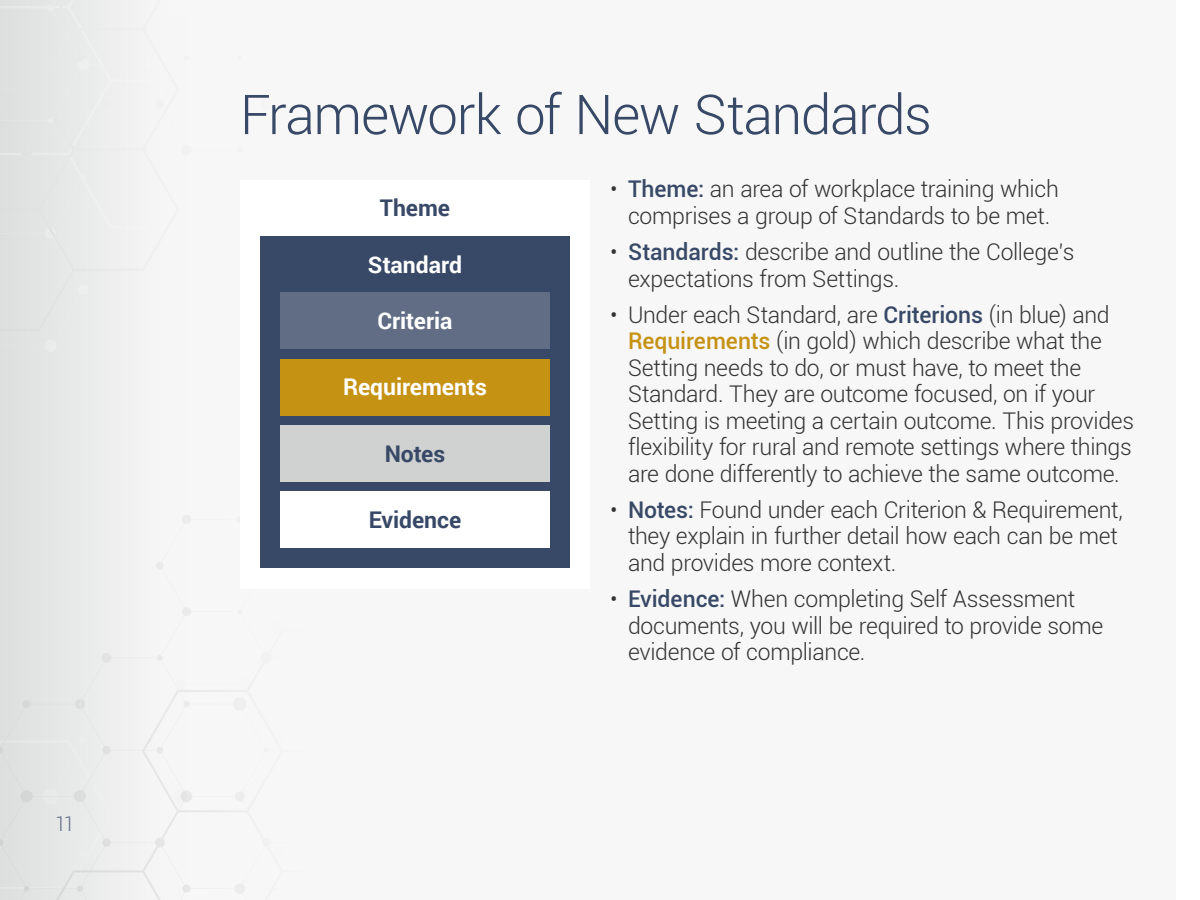
<style>
.page{position:relative;width:1200px;height:900px;background:#f7f7f7}
.page>*{position:absolute;margin:0;border:0;box-sizing:border-box;transform-origin:0 0}
.t1{font:300 55px "Roboto";letter-spacing:-.025em;color:#384967}
.t2{font:300 23px/26.4px "Roboto";letter-spacing:-.015em;color:#333}
.Body{font:700 23px "Roboto";letter-spacing:-.005em;color:#fff}
.Body-2{font:700 23px "Roboto";letter-spacing:-.005em;color:#384967}
.t3{font:300 20px "Roboto";color:#606d85}
.s1{font-weight:500;color:#384967}
.s2{font-weight:500;color:#c69214}
</style>
<div class="page">
<div style="left:0;top:352px;width:102px;height:115px;background:#e5e5e5"></div>
<svg style="left:0;top:0;width:134px;height:352px"></svg>
<svg style="left:0;top:467px;width:245px;height:433px"></svg>
<div style="left:1176px;top:0;width:24px;height:900px;background:#fff"></div>
<div style="left:240px;top:180px;width:350px;height:408px;background:#fff"></div>
<div style="left:260px;top:236px;width:310px;height:332px;background:#384967"></div>
<div style="left:280px;top:293px;width:270px;height:56px;background:#606d85"></div>
<div style="left:280px;top:359px;width:270px;height:56px;background:#c69214"></div>
<div style="left:280px;top:425px;width:270px;height:57px;background:#d0d1d1"></div>
<div style="left:280px;top:492px;width:270px;height:56px;background:#fff"></div>
<p class="t3" style="left:55px;top:810px;width:21px">11</p>
<h1 class="t1" style="left:240px;top:76px;width:693px">Framework of New Standards</h1>
<p class="Body-2" style="left:380px;top:192px;width:72px">Theme</p>
<p class="Body" style="left:368px;top:248px;width:96px">Standard</p>
<p class="Body" style="left:378px;top:305px;width:76px">Criteria</p>
<p class="Body" style="left:343px;top:371px;width:145px">Requirements</p>
<p class="Body-2" style="left:385px;top:437px;width:62px">Notes</p>
<p class="Body-2" style="left:369px;top:504px;width:94px">Evidence</p>
<p class="t2" style="left:610px;top:175px;width:450px;text-align:center">• <span class="s1">Theme:</span> an area of workplace training which comprises a group of Standards to be met.</p>
<p class="t2" style="left:628px;top:238px;width:448px;text-indent:-18px">• <span class="s1">Standards:</span> describe and outline the College’s expectations from Settings.</p>
<p class="t2" style="left:628px;top:301px;width:508px;text-indent:-18px">• Under each Standard, are <span class="s1">Criterions</span> (in blue) and <span class="s2">Requirements</span> (in gold) which describe what the Setting needs to do, or must have, to meet the Standard. They are outcome focused, on if your Setting is meeting a certain outcome. This provides flexibility for rural and remote settings where things are done differently to achieve the same outcome.</p>
<p class="t2" style="left:628px;top:496px;width:496px;text-indent:-18px">• <span class="s1">Notes:</span> Found under each Criterion &amp; Requirement, they explain in further detail how each can be met and provides more context.</p>
<p class="t2" style="left:628px;top:585px;width:477px;text-indent:-18px">• <span class="s1">Evidence:</span> When completing Self Assessment documents, you will be required to provide some evidence of compliance.</p>
</div>
